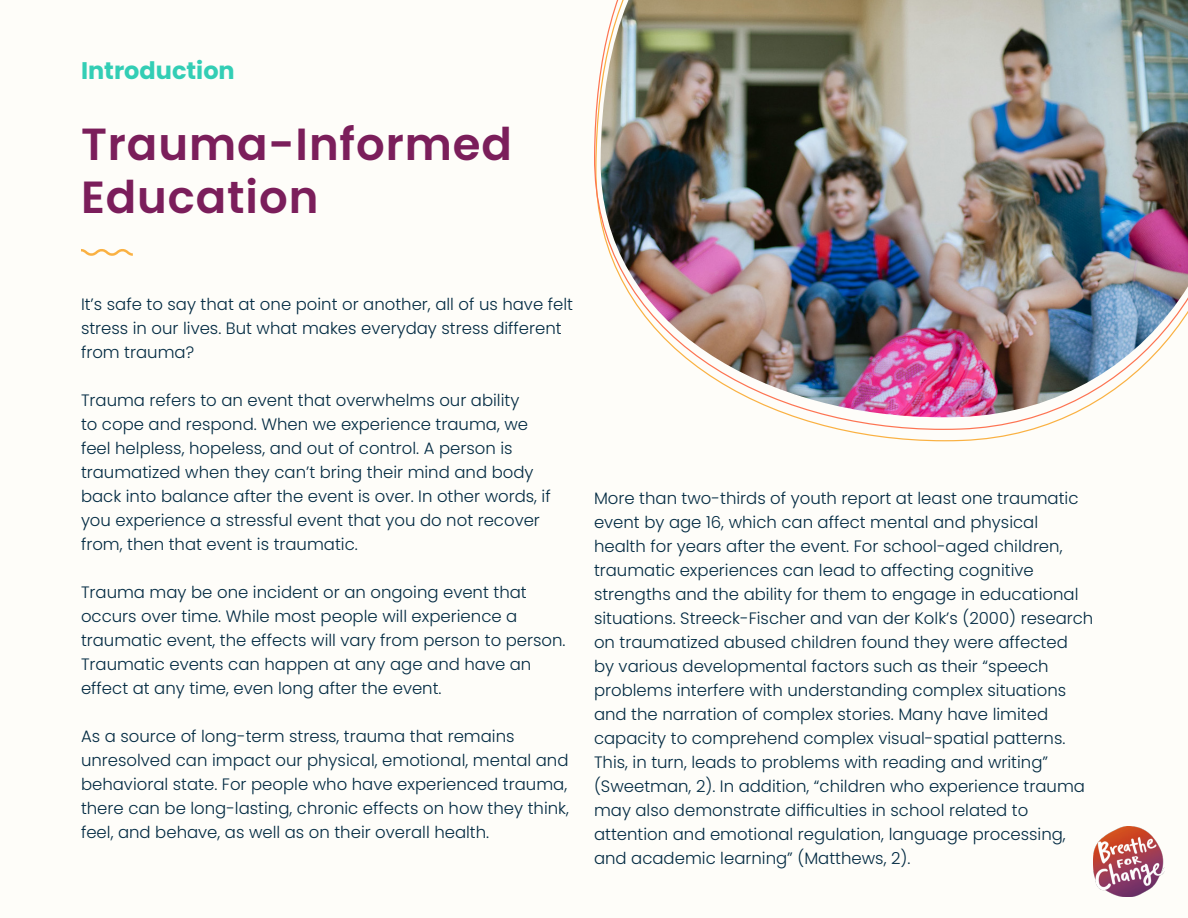
<style>
.page{position:relative;width:1188px;height:918px;background:#fefdf9}
.page>*{position:absolute;margin:0;border:0;box-sizing:border-box;transform-origin:0 0}
.t1{font:600 45px "Poppins";letter-spacing:.02em;color:#7b1e5b}
.t2{font:700 24px "Poppins";color:#33ceb5}
.Body{font:300 16.5px/24px "Poppins";color:#032b43}
</style>
<div class="page">
<img style="left:599px;top:0;width:589px;height:417px">
<svg style="left:81px;top:249px;width:52px;height:7px"></svg>
<img style="left:1094px;top:826px;width:70px;height:71px">
<p class="t2" style="left:81px;top:57px;width:155px">Introduction</p>
<p class="t1" style="left:81px;top:118px;width:433px">Trauma-Informed</p>
<p class="t1" style="left:81px;top:171px;width:239px">Education</p>
<p class="Body" style="left:81px;top:293px;width:494px">It’s safe to say that at one point or another, all of us have felt stress in our lives. But what makes everyday stress different from trauma?</p>
<p class="Body" style="left:81px;top:389px;width:454px">Trauma refers to an event that overwhelms our ability to cope and respond. When we experience trauma, we feel helpless, hopeless, and out of control. A person is traumatized when they can’t bring their mind and body</p>
<p class="Body" style="left:81px;top:485px;width:471px">back into balance after the event is over. In other words, if you experience a stressful event that you do not recover from, then that event is traumatic.</p>
<p class="Body" style="left:81px;top:581px;width:486px">Trauma may be one incident or an ongoing event that occurs over time. While most people will experience a traumatic event, the effects will vary from person to person.<br>Traumatic events can happen at any age and have an effect at any time, even long after the event.</p>
<p class="Body" style="left:81px;top:725px;width:490px">As a source of long-term stress, trauma that remains unresolved can impact our physical, emotional, mental and behavioral state. For people who have experienced trauma, there can be long-lasting, chronic effects on how they think, feel, and behave, as well as on their overall health.</p>
<p class="Body" style="left:594px;top:487px;width:501px">More than two-thirds of youth report at least one traumatic event by age 16, which can affect mental and physical health for years after the event. For school-aged children, traumatic experiences can lead to affecting cognitive strengths and the ability for them to engage in educational situations. Streeck-Fischer and van der Kolk’s (2000) research on traumatized abused children found they were affected<br>by various developmental factors such as their “speech problems interfere with understanding complex situations and the narration of complex stories. Many have limited capacity to comprehend complex visual-spatial patterns.<br>This, in turn, leads to problems with reading and writing” (Sweetman, 2). In addition, “children who experience trauma may also demonstrate difficulties in school related to attention and emotional regulation, language processing, and academic learning” (Matthews, 2).</p>
</div>
